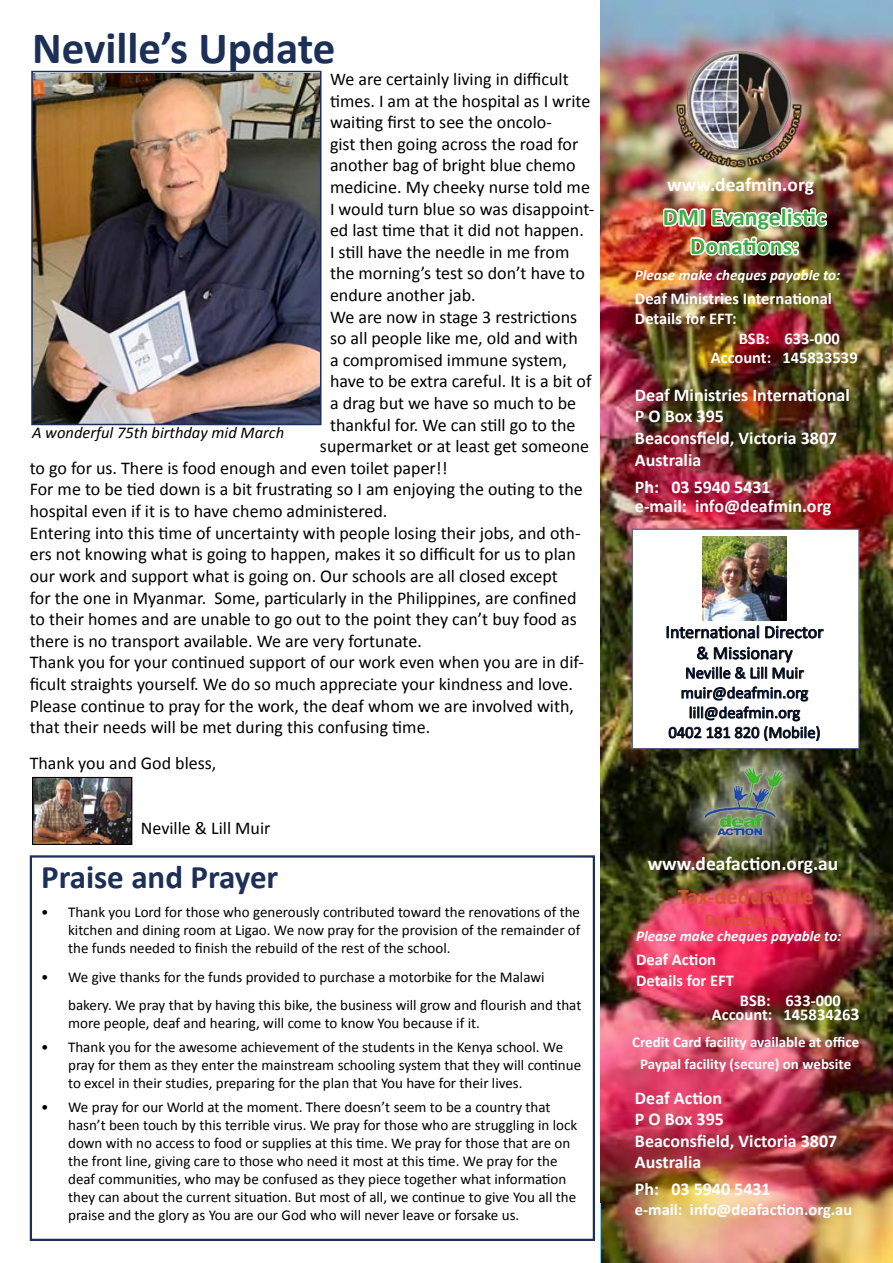
<style>
.page{position:relative;width:893px;height:1263px;background:#fff}
.page>*{position:absolute;margin:0;border:0;box-sizing:border-box;transform-origin:0 0}
.t1{font:700 45px "Calibri";color:#1c2f57}
.t2{font:700 33px "Calibri";color:#1c2f57}
.t3{font:700 24px/28.8px "Calibri";color:#41ad49;text-align:center}
.t4{font:700 22.5px "Calibri";color:#d3552d}
.t5{font:700 19.5px "Calibri";color:#fff}
.t6{font:18px/21px "Calibri";color:#000;text-align:center}
.t7{font:700 18px/21.6px "Calibri";color:#fff}
.t8{font:700 18px "Calibri";color:#d3552d}
.t9{font:700 16.5px/21px "Calibri";color:#fff}
.t10{font:16.5px/19.8px "Calibri";color:#000;text-align:center}
.t11{font:italic 16.5px "Calibri";color:#000}
.t12{font:15px/18px "Calibri";color:#000}
.t13{font:700 15px/21.6px "Calibri";color:#fff;text-align:center}
.t14{font:italic 700 15px "Calibri";color:#fff}
.s1{font-size:18px}
</style>
<div class="page">
<div style="left:30px;top:855px;width:565px;height:386px;border:2px solid #1c2f57"></div>
<img style="left:600px;top:0;width:293px;height:1263px">
<div style="left:667px;top:41px;width:143px;height:135px;background:#fff;opacity:.75"></div>
<img style="left:675px;top:50px;width:128px;height:118px">
<img style="left:660px;top:194px;width:169px;height:64px">
<div style="left:684px;top:746px;width:122px;height:110px;background:#fff;opacity:.94"></div>
<img style="left:694px;top:764px;width:101px;height:93px">
<div style="left:632px;top:529px;width:227px;height:220px;background:#fff;border:1px solid #52597b"></div>
<svg style="left:666px;top:625px;width:93px;height:14px"></svg>
<svg style="left:765px;top:625px;width:59px;height:14px"></svg>
<svg style="left:686px;top:646px;width:118px;height:33px"></svg>
<svg style="left:668px;top:686px;width:152px;height:55px"></svg>
<img style="left:702px;top:537px;width:85px;height:83px">
<img style="left:34px;top:779px;width:96px;height:64px">
<div style="left:32px;top:777px;width:100px;height:68px;border:1px solid #000"></div>
<img style="left:34px;top:74px;width:284px;height:348px">
<div style="left:31px;top:71px;width:290px;height:354px;border:2px solid #1c2f57"></div>
<h1 class="t1" style="left:32px;top:16px;width:305px">Neville’s Update</h1>
<p class="t6" style="left:330px;top:68px;width:240px">We are certainly living in difficult</p>
<p class="t6" style="left:330px;top:90px;width:262px">times. I am at the hospital as I write</p>
<p class="t6" style="left:330px;top:111px;width:223px">waiting first to see the oncolo-</p>
<p class="t6" style="left:330px;top:133px;width:250px">gist then going across the road for</p>
<p class="t6" style="left:330px;top:154px;width:247px">another bag of bright blue chemo</p>
<p class="t6" style="left:330px;top:176px;width:261px">medicine. My cheeky nurse told me</p>
<p class="t6" style="left:330px;top:198px;width:266px">I would turn blue so was disappoint-</p>
<p class="t6" style="left:330px;top:219px;width:255px">ed last time that it did not happen.</p>
<p class="t6" style="left:330px;top:241px;width:241px">I still have the needle in me from</p>
<p class="t6" style="left:330px;top:262px;width:256px">the morning’s test so don’t have to</p>
<p class="t6" style="left:330px;top:284px;width:147px">endure another jab.</p>
<p class="t6" style="left:330px;top:306px;width:249px">We are now in stage 3 restrictions</p>
<p class="t6" style="left:330px;top:327px;width:250px">so all people like me, old and with</p>
<p class="t6" style="left:330px;top:349px;width:239px">a compromised immune system,</p>
<p class="t6" style="left:330px;top:370px;width:263px">have to be extra careful. It is a bit of</p>
<p class="t6" style="left:330px;top:392px;width:248px">a drag but we have so much to be</p>
<p class="t6" style="left:330px;top:414px;width:247px">thankful for. We can still go to the</p>
<p class="t6" style="left:320px;top:435px;width:271px">supermarket or at least get someone</p>
<p class="t6" style="left:30px;top:457px;width:419px">to go for us. There is food enough and even toilet paper!!</p>
<p class="t6" style="left:30px;top:478px;width:555px">For me to be tied down is a bit frustrating so I am enjoying the outing to the</p>
<p class="t6" style="left:30px;top:500px;width:359px">hospital even if it is to have chemo administered.</p>
<p class="t6" style="left:30px;top:522px;width:552px">Entering into this time of uncertainty with people losing their jobs, and oth-</p>
<p class="t6" style="left:30px;top:543px;width:548px">ers not knowing what is going to happen, makes it so difficult for us to plan</p>
<p class="t6" style="left:30px;top:565px;width:530px">our work and support what is going on. Our schools are all closed except</p>
<p class="t6" style="left:30px;top:586px;width:548px">for the one in Myanmar. Some, particularly in the Philippines, are confined</p>
<p class="t6" style="left:30px;top:608px;width:549px">to their homes and are unable to go out to the point they can’t buy food as</p>
<p class="t6" style="left:30px;top:630px;width:394px">there is no transport available. We are very fortunate.</p>
<p class="t6" style="left:30px;top:651px;width:556px">Thank you for your continued support of our work even when you are in dif-</p>
<p class="t6" style="left:30px;top:673px;width:545px">ficult straights yourself. We do so much appreciate your kindness and love.</p>
<p class="t6" style="left:30px;top:694px;width:546px">Please continue to pray for the work, the deaf whom we are involved with,</p>
<p class="t6" style="left:30px;top:716px;width:402px">that their needs will be met during this confusing time.</p>
<p class="t6" style="left:30px;top:752px;width:188px">Thank you and God bless,</p>
<p class="t11" style="left:32px;top:421px;width:254px">A wonderful 75th birthday mid March</p>
<p class="t6" style="left:141px;top:817px;width:131px">Neville &amp; Lill Muir</p>
<h2 class="t2" style="left:41px;top:854px;width:239px">Praise and Prayer</h2>
<p class="t12" style="left:68px;top:903px;width:514px;text-align:justify;text-indent:-27px">• Thank you Lord for those who generously contributed toward the renovations of the kitchen and dining room at Ligao. We now pray for the provision of the remainder of the funds needed to finish the rebuild of the rest of the school.</p>
<p class="t12" style="left:68px;top:962px;width:515px;line-height:28.5px;text-indent:-27px">• We give thanks for the funds provided to purchase a motorbike for the Malawi bakery. We pray that by having this bike, the business will grow and flourish and that</p>
<p class="t12" style="left:68px;top:1014px;width:413px">more people, deaf and hearing, will come to know You because if it.</p>
<p class="t12" style="left:68px;top:1038px;width:514px;text-indent:-27px">• Thank you for the awesome achievement of the students in the Kenya school. We pray for them as they enter the mainstream schooling system that they will continue to excel in their studies, preparing for the plan that You have for their lives.</p>
<p class="t12" style="left:68px;top:1098px;width:511px;text-indent:-27px">• We pray for our World at the moment. There doesn’t seem to be a country that hasn’t been touch by this terrible virus. We pray for those who are struggling in lock down with no access to food or supplies at this time. We pray for those that are on the front line, giving care to those who need it most at this time. We pray for the deaf communities, who may be confused as they piece together what information they can about the current situation. But most of all, we continue to give You all the praise and the glory as You are our God who will never leave or forsake us.</p>
<p class="t5" style="left:667px;top:171px;width:148px">www.deafmin.org</p>
<h3 class="t3" style="left:663px;top:202px;width:165px">DMI Evangelistic<br>Donations:</h3>
<p class="t14" style="left:635px;top:264px;width:207px">Please make cheques payable to:</p>
<p class="t9" style="left:635px;top:287px;width:198px">Deaf Ministries International</p>
<p class="t9" style="left:635px;top:307px;width:103px">Details for EFT:</p>
<p class="t9" style="left:739px;top:327px;width:103px">BSB: 633-000</p>
<p class="t9" style="left:711px;top:347px;width:148px">Account: 145833539</p>
<p class="t7" style="left:635px;top:383px;width:216px">Deaf Ministries International<br>P O Box 395<br>Beaconsfield, Victoria 3807<br>Australia</p>
<p class="t7" style="left:635px;top:476px;width:198px;line-height:19.5px">Ph: 03 5940 5431<br>e-mail: info@deafmin.org</p>
<p class="t6" style="left:665px;top:621px;width:160px">International Director &amp; Missionary</p>
<p class="t10" style="left:668px;top:662px;width:154px">Neville &amp; Lill Muir muir@deafmin.org lill@deafmin.org<br>0402 181 820 (Mobile)</p>
<p class="t5" style="left:648px;top:850px;width:192px">www.deafaction.org.au</p>
<p class="t4" style="left:678px;top:880px;width:137px">Tax-deductible</p>
<p class="t8" style="left:705px;top:907px;width:83px">Donations:</p>
<p class="t14" style="left:636px;top:925px;width:207px">Please make cheques payable to:</p>
<p class="t9" style="left:636px;top:948px;width:99px">Deaf Action<br>Details for EFT</p>
<p class="t9" style="left:712px;top:992px;width:149px;line-height:14.1px;text-align:center">BSB: 633-000<br>Account: 14583426<span class="s1">3</span></p>
<p class="t13" style="left:632px;top:1031px;width:229px">Credit Card facility available at office<br>Paypal facility (secure) on website</p>
<p class="t7" style="left:635px;top:1086px;width:204px">Deaf Action<br>P O Box 395<br>Beaconsfield, Victoria 3807<br>Australia</p>
<p class="t7" style="left:635px;top:1178px;width:137px">Ph: 03 5940 5431</p>
<p class="t9" style="left:635px;top:1198px;width:219px">e-mail: info@deafaction.org.au</p>
</div>
